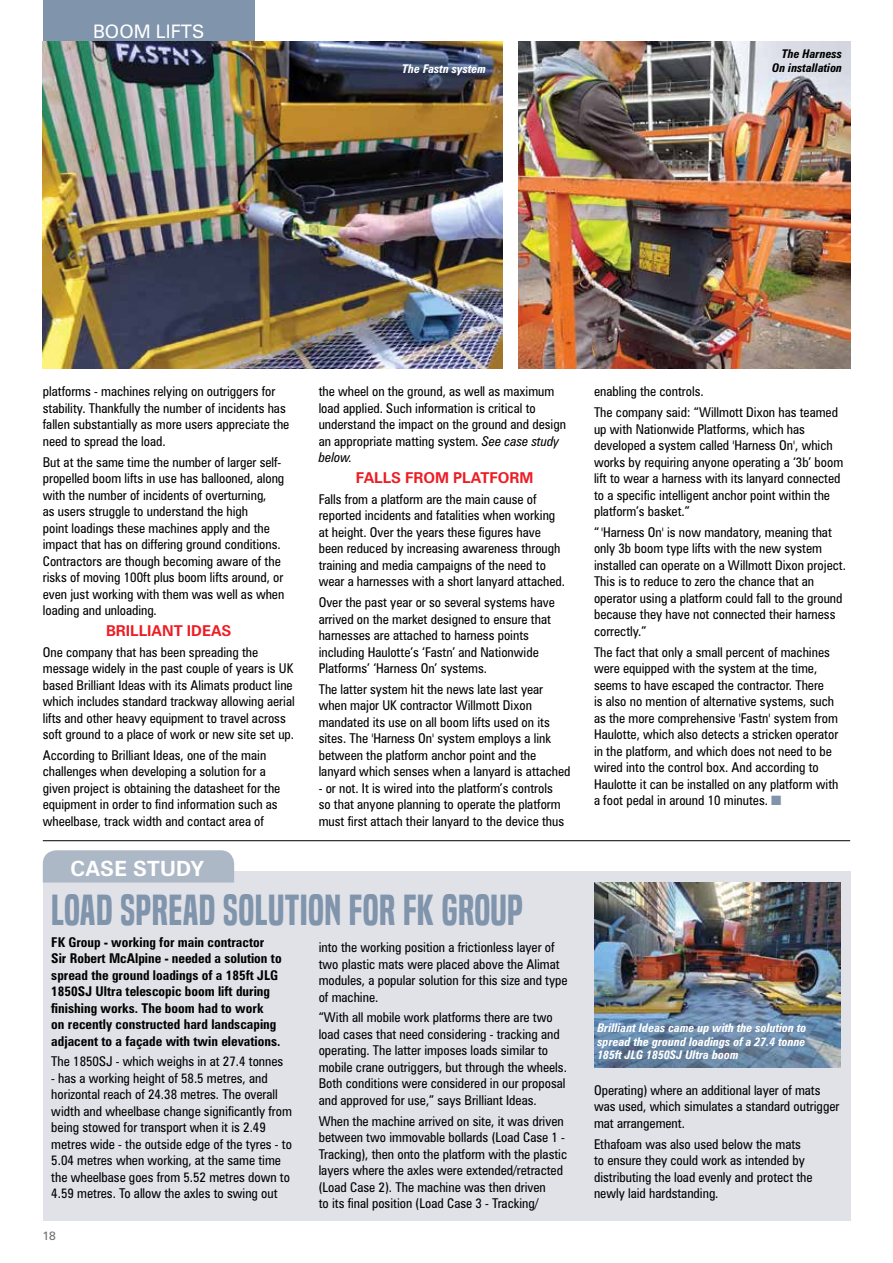
<style>
.page{position:relative;width:893px;height:1263px;background:#fff}
.page>*{position:absolute;margin:0;border:0;box-sizing:border-box;transform-origin:0 0}
.t1{font:40.5px "Built Titling Sb";letter-spacing:.01em;color:#8094ac}
.t2{font:700 21px "Zurich BT";letter-spacing:.01em;color:#fff}
.t3{font:18.6px "Zurich BT";color:#fff}
.t4{font:700 15px "Zurich BT";color:#ed1d24}
.t5{font:condensed 13.5px/16.5px "Zurich BT";color:#000}
.t6{font:700 condensed 13.5px/16.5px "Zurich BT";color:#000}
.t7{font:italic 700 condensed 12px/13.5px "Zurich BT";color:#fff;text-align:justify}
.t8{font:italic 700 condensed 12px/13.5px "Zurich BT";color:#000;text-align:right}
.t9{font:12px "Zurich BT";color:#6d6e71}
.s1{font-style:italic}
.s2{color:#8094ac}
</style>
<div class="page">
<div style="left:43px;top:871px;width:807px;height:349px;background:#e0e2e8"></div>
<div style="left:43px;top:0;width:212px;height:43px;background:#8094ac"></div>
<img style="left:594px;top:882px;width:246px;height:185px">
<div style="left:43px;top:850px;width:191px;height:32px;background:#adb8c7"></div>
<img style="left:43px;top:42px;width:459px;height:327px">
<img style="left:518px;top:42px;width:332px;height:327px">
<hr style="left:43px;top:840px;width:807px;height:1px;background:#000">
<h3 class="t3" style="left:93px;top:20px;width:111px">BOOM LIFTS</h3>
<p class="t7" style="left:402px;top:62px;width:85px">The Fastn system</p>
<p class="t8" style="left:772px;top:47px;width:72px">The Harness<br>On installation</p>
<p class="t5" style="left:43px;top:383px;width:248px">platforms - machines relying on outriggers for stability. Thankfully the number of incidents has fallen substantially as more users appreciate the need to spread the load.</p>
<p class="t5" style="left:43px;top:453px;width:243px">But at the same time the number of larger self&shy;propelled boom lifts in use has ballooned, along with the number of incidents of overturning,<br>as users struggle to understand the high<br>point loadings these machines apply and the impact that has on differing ground conditions.<br>Contractors are though becoming aware of the risks of moving 100ft plus boom lifts around, or even just working with them was well as when loading and unloading.</p>
<p class="t4" style="left:106px;top:621px;width:124px">BRILLIANT IDEAS</p>
<p class="t5" style="left:43px;top:643px;width:253px">One company that has been spreading the message widely in the past couple of years is UK based Brilliant Ideas with its Alimats product line which includes standard trackway allowing aerial lifts and other heavy equipment to travel across soft ground to a place of work or new site set up.</p>
<p class="t5" style="left:43px;top:747px;width:239px">According to Brilliant Ideas, one of the main challenges when developing a solution for a given project is obtaining the datasheet for the equipment in order to find information such as wheelbase, track width and contact area of</p>
<h2 class="t2" style="left:71px;top:855px;width:135px">CAS E STUDY</h2>
<p class="t5" style="left:319px;top:383px;width:249px">the wheel on the ground, as well as maximum load applied. Such information is critical to understand the impact on the ground and design an appropriate matting system. <span class="s1">See case study below.</span></p>
<p class="t4" style="left:356px;top:469px;width:177px">FALLS FROM PLATFO RM</p>
<p class="t5" style="left:319px;top:491px;width:248px">Falls from a platform are the main cause of reported incidents and fatalities when working at height. Over the years these figures have been reduced by increasing awareness through training and media campaigns of the need to wear a harnesses with a short lanyard attached.</p>
<p class="t5" style="left:319px;top:594px;width:238px">Over the past year or so several systems have arrived on the market designed to ensure that harnesses are attached to harness points including Haulotte’s ‘Fastn’ and Nationwide Platforms’ ‘Harness On’ systems.</p>
<p class="t5" style="left:319px;top:681px;width:253px">The latter system hit the news late last year when major UK contractor Willmott Dixon mandated its use on all boom lifts used on its sites. The 'Harness On' system employs a link between the platform anchor point and the lanyard which senses when a lanyard is attached</p>
<p class="t5" style="left:319px;top:780px;width:247px">- or not. It is wired into the platform’s controls so that anyone planning to operate the platform must first attach their lanyard to the device thus</p>
<h1 class="t1" style="left:51px;top:886px;width:188px">LOA D SPREAD SOLUT</h1>
<h1 class="t1" style="left:300px;top:886px;width:225px">ION FOR FK GROUP</h1>
<p class="t6" style="left:51px;top:933px;width:232px">FK Group - working for main contractor Sir Robert McAlpine - needed a solution to spread the ground loadings of a 185ft JLG 1850SJ Ultra telescopic boom lift during finishing works. The boom had to work<br>on recently constructed hard landscaping adjacent to a façade with twin elevations.</p>
<p class="t5" style="left:51px;top:1053px;width:233px">The 1850SJ - which weighs in at 27.4 tonnes</p>
<p class="t5" style="left:51px;top:1069px;width:242px">- has a working height of 58.5 metres, and horizontal reach of 24.38 metres. The overall width and wheelbase change significantly from being stowed for transport when it is 2.49 metres wide - the outside edge of the tyres - to 5.04 metres when working, at the same time the wheelbase goes from 5.52 metres down to 4.59 metres. To allow the axles to swing out</p>
<p class="t9" style="left:43px;top:1229px;width:15px">18</p>
<p class="t5" style="left:319px;top:939px;width:250px">into the working position a frictionless layer of two plastic mats were placed above the Alimat modules, a popular solution for this size and type of machine.</p>
<p class="t5" style="left:319px;top:1009px;width:250px">“With all mobile work platforms there are two load cases that need considering - tracking and operating. The latter imposes loads similar to mobile crane outriggers, but through the wheels.<br>Both conditions were considered in our proposal and approved for use,” says Brilliant Ideas.</p>
<p class="t5" style="left:319px;top:1112px;width:250px">When the machine arrived on site, it was driven between two immovable bollards (Load Case 1 - Tracking), then onto the platform with the plastic layers where the axles were extended/retracted (Load Case 2). The machine was then driven<br>to its final position (Load Case 3 - Tracking/</p>
<p class="t5" style="left:594px;top:381px;width:246px;line-height:20.7px">enabling the controls.<br>The company said: “Willmott Dixon has teamed</p>
<p class="t5" style="left:594px;top:420px;width:251px">up with Nationwide Platforms, which has developed a system called 'Harness On', which works by requiring anyone operating a ‘3b’ boom lift to wear a harness with its lanyard connected to a specific intelligent anchor point within the platform’s basket.”</p>
<p class="t5" style="left:594px;top:524px;width:253px">“ 'Harness On' is now mandatory, meaning that only 3b boom type lifts with the new system installed can operate on a Willmott Dixon project.<br>This is to reduce to zero the chance that an operator using a platform could fall to the ground because they have not connected their harness correctly.”</p>
<p class="t5" style="left:594px;top:643px;width:246px">The fact that only a small percent of machines were equipped with the system at the time, seems to have escaped the contractor. There<br>is also no mention of alternative systems, such as the more comprehensive 'Fastn' system from Haulotte, which also detects a stricken operator in the platform, and which does not need to be wired into the control box. And according to Haulotte it can be installed on any platform with a foot pedal in around 10 minutes. <span class="s2">■</span></p>
<p class="t7" style="left:597px;top:1021px;width:211px">Brilliant Ideas came up with the solution to spread the ground loadings of a 27.4 tonne 185ft JLG 1850SJ Ultra boom</p>
<p class="t5" style="left:594px;top:1082px;width:247px">Operating) where an additional layer of mats was used, which simulates a standard outrigger mat arrangement.</p>
<p class="t5" style="left:594px;top:1135px;width:220px">Ethafoam was also used below the mats to ensure they could work as intended by distributing the load evenly and protect the newly laid hardstanding.</p>
</div>
